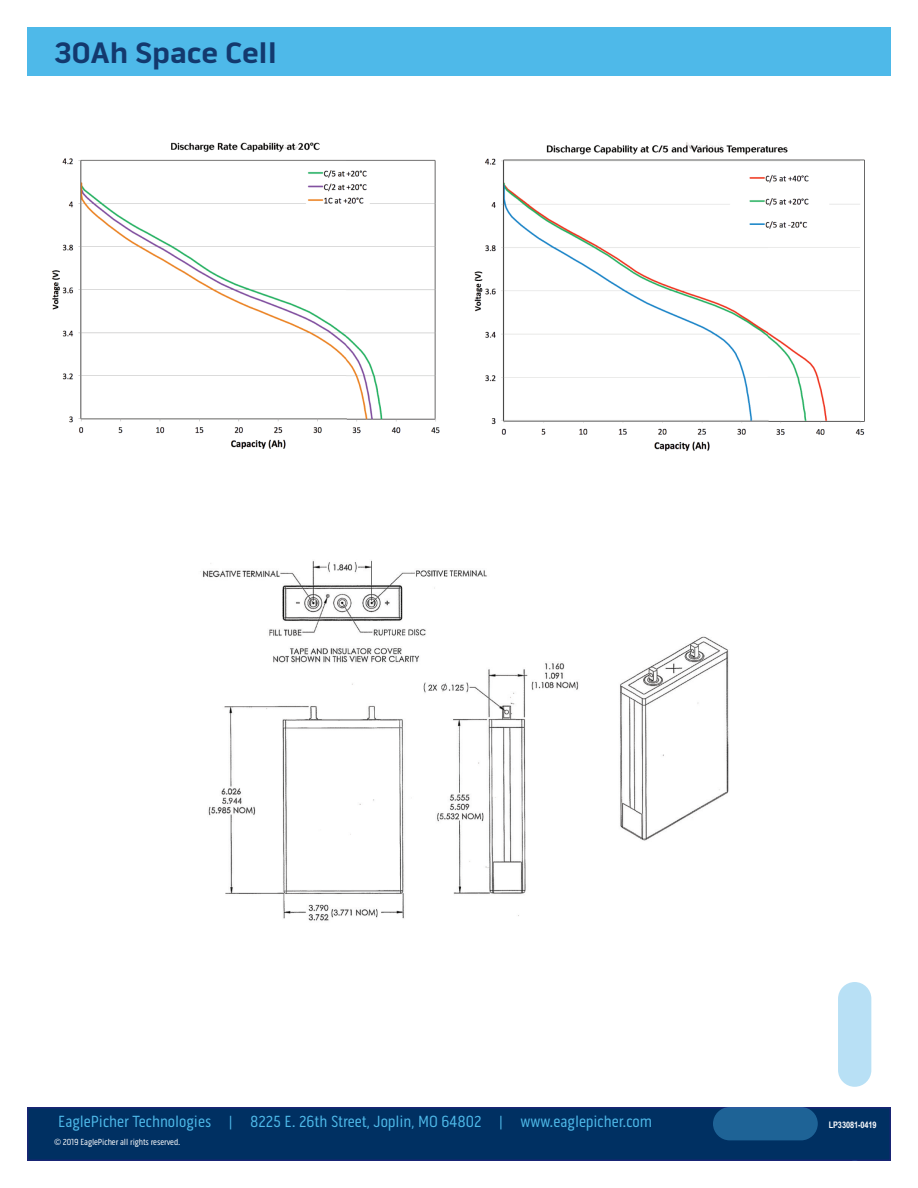
<style>
.page{position:relative;width:918px;height:1188px;background:#fff}
.page>*{position:absolute;margin:0;border:0;box-sizing:border-box;transform-origin:0 0}
.t1{font:700 30px "Pill Gothic 600 mg";color:#13396e}
.t2{font:16.5px "Pill Gothic 300 mg";color:#4eb9e9}
.t3{font:9px "Pill Gothic 300 mg";letter-spacing:-.01em;color:#fff}
.t4{font:700 9px "Arial Narrow";letter-spacing:-.01em;color:#fff}
</style>
<div class="page">
<div style="left:27px;top:1107px;width:864px;height:54px;background:#003062;border:2px solid #192575"></div>
<div style="left:713px;top:1107px;width:105px;height:33px;background:#1e6396;border-radius:17px"></div>
<div style="left:838px;top:982px;width:33px;height:105px;background:#b8e0f5;border-radius:17px"></div>
<div style="left:27px;top:27px;width:864px;height:49px;background:#4eb9e9"></div>
<img style="left:52px;top:142px;width:813px;height:309px">
<img style="left:200px;top:560px;width:529px;height:361px">
<p class="t1" style="left:54px;top:35px;width:224px">30Ah Space Cell</p>
<p class="t2" style="left:58px;top:1112px;width:595px">EaglePicher Technologies | 8225 E. 26th Street, Joplin, MO 64802 | www.eaglepicher.com</p>
<p class="t3" style="left:54px;top:1137px;width:128px">© 2019 EaglePicher all rights reserved.</p>
<p class="t4" style="left:829px;top:1118px;width:49px">LP33081-0419</p>
</div>
